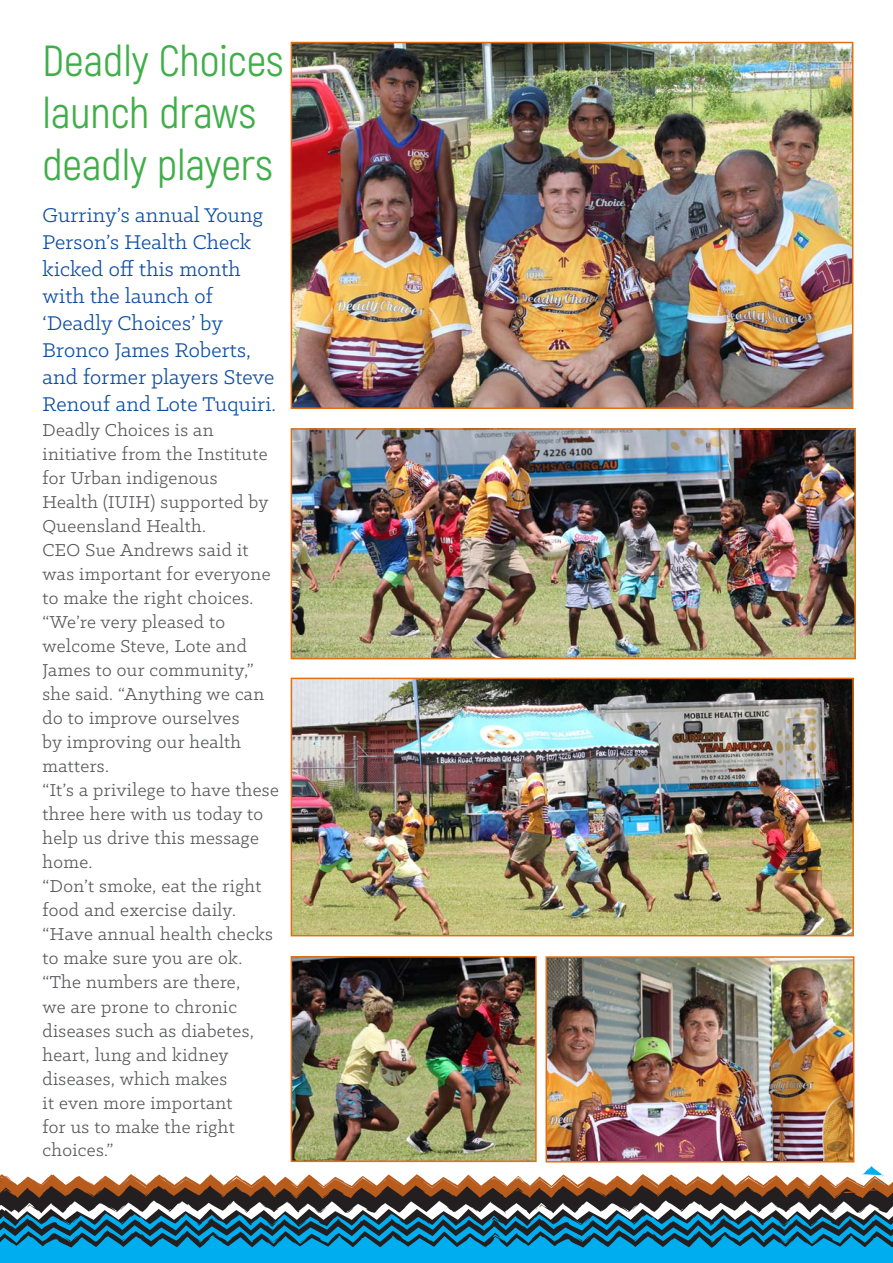
<style>
.page{position:relative;width:893px;height:1263px;background:#fff}
.page>*{position:absolute;margin:0;border:0;box-sizing:border-box;transform-origin:0 0}
.Headers{font:43.5px/52.2px "Akrobat";color:#40ae49}
.Text{font:22.5px/27px "Klinic Slab";letter-spacing:.01em;color:#0d4da1}
.Text-2{font:19.5px/24px "Klinic Slab";letter-spacing:.02em;color:#57585a}
</style>
<div class="page">
<svg style="left:0;top:1166px;width:893px;height:97px"></svg>
<img style="left:548px;top:959px;width:303px;height:200px">
<div style="left:545px;top:956px;width:309px;height:206px;border:2px solid #e26f14"></div>
<img style="left:294px;top:45px;width:556px;height:361px">
<div style="left:291px;top:42px;width:562px;height:367px;border:2px solid #e26f14"></div>
<img style="left:294px;top:431px;width:559px;height:225px">
<div style="left:291px;top:428px;width:565px;height:231px;border:2px solid #e26f14"></div>
<img style="left:294px;top:959px;width:240px;height:200px">
<div style="left:291px;top:956px;width:246px;height:206px;border:2px solid #e26f14"></div>
<img style="left:294px;top:681px;width:557px;height:252px">
<div style="left:291px;top:678px;width:563px;height:258px;border:2px solid #e26f14"></div>
<p class="Headers" style="left:43px;top:34px;width:243px">Deadly Choices launch draws deadly players</p>
<p class="Text" style="left:43px;top:201px;width:235px">Gurriny’s annual Young<br>Person’s Health Check kicked off this month with the launch of ‘Deadly Choices’ by<br>Bronco James Roberts, and former players Steve<br>Renouf and Lote Tuquiri.</p>
<p class="Text-2" style="left:43px;top:418px;width:228px">Deadly Choices is an initiative from the Institute for Urban indigenous<br>Health (IUIH) supported by<br>Queensland Health.</p>
<p class="Text-2" style="left:43px;top:538px;width:230px">CEO Sue Andrews said it was important for everyone to make the right choices.</p>
<p class="Text-2" style="left:43px;top:610px;width:223px">“We’re very pleased to welcome Steve, Lote and<br>James to our community,” she said. “Anything we can do to improve ourselves<br>by improving our health matters.</p>
<p class="Text-2" style="left:43px;top:778px;width:238px">“It’s a privilege to have these three here with us today to help us drive this message home.</p>
<p class="Text-2" style="left:43px;top:874px;width:220px">“Don’t smoke, eat the right food and exercise daily.</p>
<p class="Text-2" style="left:43px;top:922px;width:232px">“Have annual health checks to make sure you are ok.</p>
<p class="Text-2" style="left:43px;top:970px;width:213px">“The numbers are there, we are prone to chronic diseases such as diabetes, heart, lung and kidney diseases, which makes<br>it even more important for us to make the right choices.”</p>
</div>
